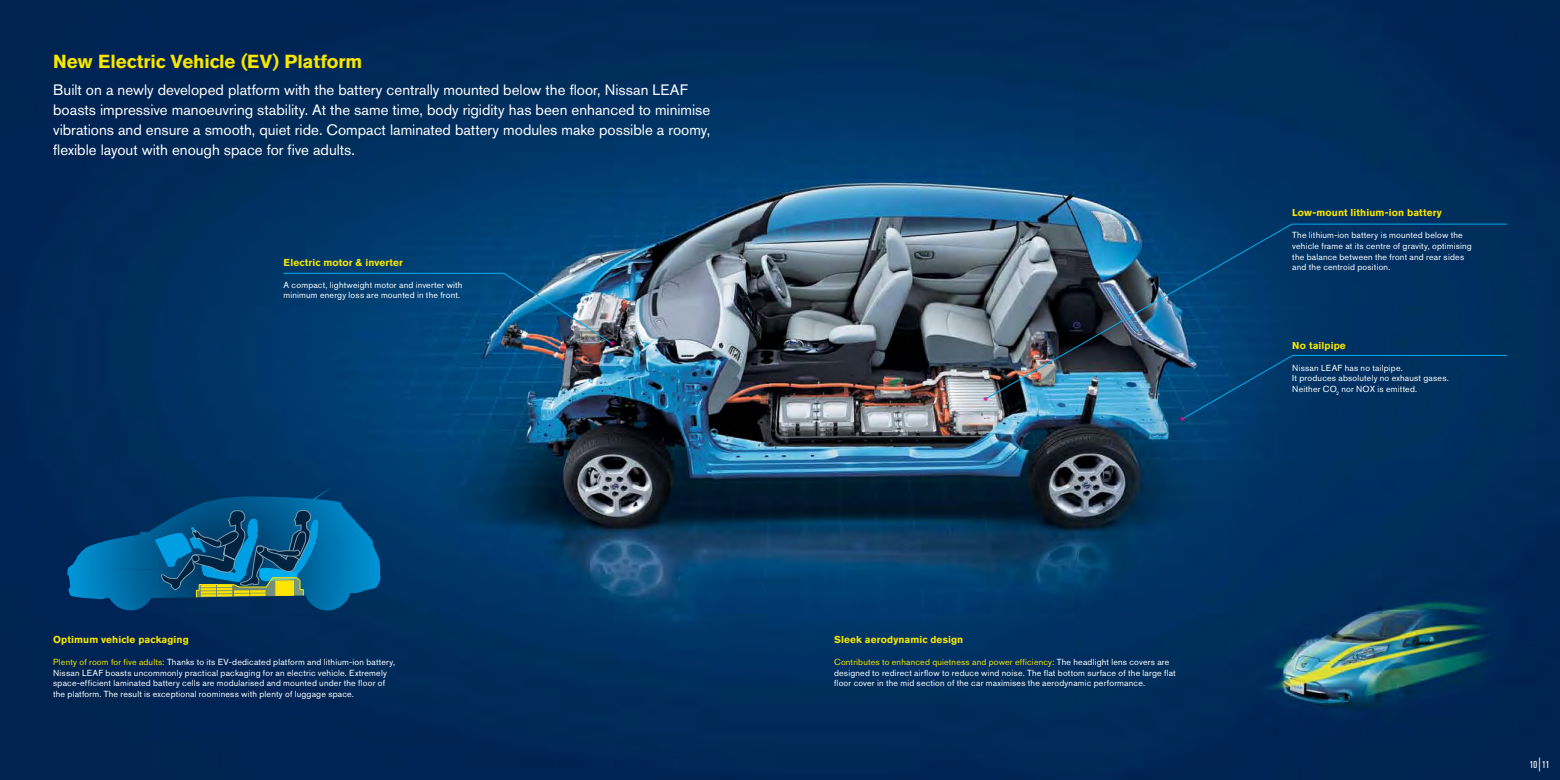
<style>
.page{position:relative;width:1560px;height:780px;background:#fff}
.page>*{position:absolute;margin:0;border:0;box-sizing:border-box;transform-origin:0 0}
.t1{font:700 18.75px "Nissan AG";letter-spacing:-.005em;color:#f8e500}
.t2{font:15px/20px "Nissan AG";color:#fff}
.t3{font:700 10px "Nissan AG";letter-spacing:.01em;color:#f8e500}
.t4{font:condensed 10px "Nissan AG";color:#fff}
.t5{font:8.75px/10.5px "Nissan AG";letter-spacing:.02em;color:#fff}
.s1{color:#f8e500}
.s2{font-size:14px}
</style>
<div class="page">
<img style="left:0;top:0;width:1559px;height:780px">
<img style="left:283px;top:273px;width:330px;height:71px">
<svg style="left:608px;top:340px;width:7px;height:7px"></svg>
<img style="left:984px;top:223px;width:523px;height:176px">
<svg style="left:981px;top:395px;width:8px;height:7px"></svg>
<svg style="left:1181px;top:355px;width:326px;height:64px;background:#013768"></svg>
<svg style="left:1178px;top:415px;width:7px;height:7px"></svg>
<img style="left:112px;top:496px;width:179px;height:114px">
<img style="left:291px;top:487px;width:89px;height:123px">
<img style="left:67px;top:539px;width:45px;height:63px">
<svg style="left:155px;top:509px;width:163px;height:89px;background:#1b6581"></svg>
<h1 class="t1" style="left:53px;top:50px;width:310px">New Electric Vehicle (EV) Platform</h1>
<p class="t2" style="left:53px;top:79px;width:658px">Built on a newly developed platform with the battery centrally mounted below the floor, Nissan LEAF boasts impressive manoeuvring stability. At the same time, body rigidity has been enhanced to minimise vibrations and ensure a smooth, quiet ride. Compact laminated battery modules make possible a roomy, flexible layout with enough space for five adults.</p>
<p class="t3" style="left:283px;top:256px;width:121px">Electric motor &amp; inverter</p>
<p class="t5" style="left:283px;top:279px;width:180px">A compact, lightweight motor and inverter with minimum energy loss are mounted in the front.</p>
<p class="t3" style="left:53px;top:634px;width:137px">Optimum vehicle packaging</p>
<p class="t3" style="left:834px;top:634px;width:131px">Sleek aerodynamic design</p>
<p class="t5" style="left:53px;top:657px;width:343px"><span class="s1">Plenty of room for five adults:</span> Thanks to its EV-dedicated platform and lithium-ion battery, Nissan LEAF boasts uncommonly practical packaging for an electric vehicle. Extremely space-efficient laminated battery cells are modularised and mounted under the floor of the platform. The result is exceptional roominess with plenty of luggage space.</p>
<p class="t5" style="left:834px;top:657px;width:343px"><span class="s1">Contributes to enhanced quietness and power efficiency:</span> The headlight lens covers are designed to redirect airflow to reduce wind noise. The flat bottom surface of the large flat floor cover in the mid section of the car maximises the aerodynamic performance.</p>
<p class="t3" style="left:1292px;top:207px;width:151px">Low-mount lithium-ion battery</p>
<p class="t5" style="left:1292px;top:230px;width:181px">The lithium-ion battery is mounted below the vehicle frame at its centre of gravity, optimising the balance between the front and rear sides and the centroid position.</p>
<p class="t3" style="left:1292px;top:339px;width:55px">No tailpipe</p>
<p class="t5" style="left:1292px;top:362px;width:158px">Nissan LEAF has no tailpipe.<br>It produces absolutely no exhaust gases.<br>Neither CO<sub>2</sub> nor NOX is emitted.</p>
<p class="t4" style="left:1529px;top:759px;width:21px">10 <span class="s2">|</span> 11</p>
</div>
